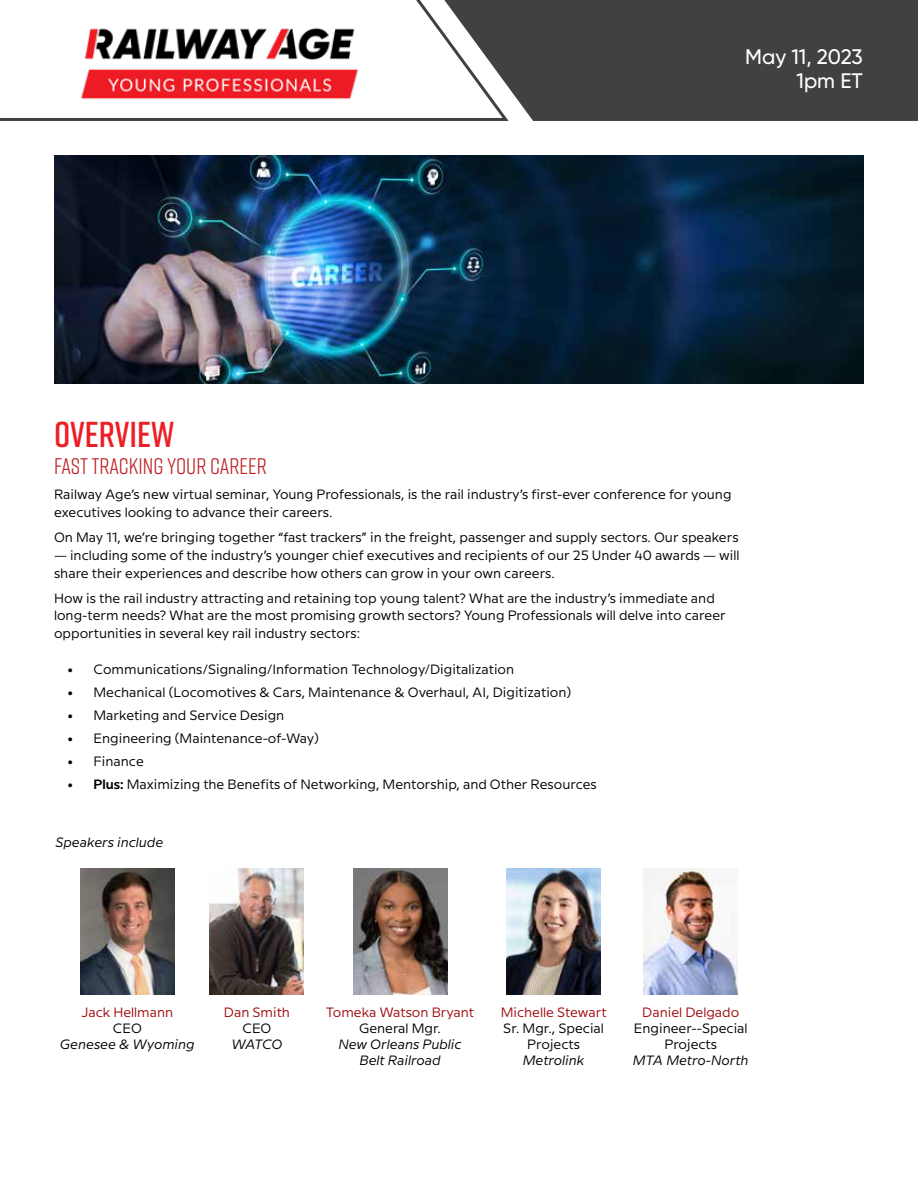
<style>
.page{position:relative;width:918px;height:1188px;background:#fff}
.page>*{position:absolute;margin:0;border:0;box-sizing:border-box;transform-origin:0 0}
.t1{font:600 36px "Rift";color:#ed1e25}
.t2{font:22.5px "Rift";color:#be1f24}
.t3{font:500 21px/24px "Gilroy";color:#fff;text-align:right}
.t4{font:13.5px/18px "Milliard";color:#000}
.t5{font:italic 13.5px/16.2px "Milliard";color:#000;text-align:center}
.t6{font:13.5px "Milliard";color:#9e0b0f}
.s1{font-weight:600}
</style>
<div class="page">
<div style="left:512px;top:0;width:406px;height:121px;background:#414042"></div>
<svg style="left:0;top:0;width:512px;height:121px"></svg>
<img style="left:64px;top:5px;width:312px;height:105px">
<img style="left:54px;top:155px;width:810px;height:229px">
<img style="left:80px;top:868px;width:94px;height:127px">
<img style="left:210px;top:868px;width:94px;height:127px">
<img style="left:507px;top:868px;width:94px;height:127px">
<img style="left:644px;top:868px;width:94px;height:127px">
<img style="left:353px;top:868px;width:94px;height:127px">
<h3 class="t3" style="left:745px;top:44px;width:119px">May 11, 2023<br>1pm ET</h3>
<h1 class="t1" style="left:54px;top:409px;width:122px">OVERVIEW</h1>
<h2 class="t2" style="left:54px;top:451px;width:214px">FAST TRACKING YOUR CAREER</h2>
<p class="t4" style="left:54px;top:484px;width:679px">Railway Age’s new virtual seminar, Young Professionals, is the rail industry’s first-ever conference for young executives looking to advance their careers.</p>
<p class="t4" style="left:54px;top:527px;width:686px">On May 11, we’re bringing together “fast trackers” in the freight, passenger and supply sectors. Our speakers</p>
<p class="t4" style="left:54px;top:545px;width:687px">— including some of the industry’s younger chief executives and recipients of our 25 Under 40 awards — will share their experiences and describe how others can grow in your own careers.</p>
<p class="t4" style="left:54px;top:588px;width:673px">How is the rail industry attracting and retaining top young talent? What are the industry’s immediate and long-term needs? What are the most promising growth sectors? Young Professionals will delve into career opportunities in several key rail industry sectors:</p>
<p class="t4" style="left:68px;top:660px;width:448px">• Communications/Signaling/Information Technology/Digitalization</p>
<p class="t4" style="left:68px;top:683px;width:505px">• Mechanical (Locomotives &amp; Cars, Maintenance &amp; Overhaul, AI, Digitization)</p>
<p class="t4" style="left:68px;top:706px;width:218px">• Marketing and Service Design</p>
<p class="t4" style="left:68px;top:729px;width:253px">• Engineering (Maintenance-of-Way)</p>
<p class="t4" style="left:68px;top:752px;width:78px">• Finance</p>
<p class="t4" style="left:68px;top:775px;width:531px">• <span class="s1">Plus:</span> Maximizing the Benefits of Networking, Mentorship, and Other Resources</p>
<p class="t5" style="left:55px;top:833px;width:109px">Speakers include</p>
<p class="t6" style="left:81px;top:1003px;width:93px">Jack Hellmann</p>
<p class="t4" style="left:113px;top:1018px;width:31px">CEO</p>
<p class="t5" style="left:60px;top:1036px;width:136px">Genesee &amp; Wyoming</p>
<p class="t6" style="left:224px;top:1003px;width:68px">Dan Smith</p>
<p class="t4" style="left:242px;top:1018px;width:31px">CEO</p>
<p class="t5" style="left:232px;top:1036px;width:52px">WATCO</p>
<p class="t6" style="left:326px;top:1003px;width:150px">Tomeka Watson Bryant</p>
<p class="t4" style="left:359px;top:1018px;width:83px">General Mgr.</p>
<p class="t5" style="left:338px;top:1036px;width:125px">New Orleans Public<br>Belt Railroad</p>
<p class="t6" style="left:501px;top:1003px;width:107px">Michelle Stewart</p>
<p class="t4" style="left:503px;top:1019px;width:102px;line-height:16.2px;text-align:center">Sr. Mgr., Special<br>Projects</p>
<p class="t5" style="left:523px;top:1052px;width:63px">Metrolink</p>
<p class="t6" style="left:642px;top:1003px;width:98px">Daniel Delgado</p>
<p class="t4" style="left:634px;top:1019px;width:115px;line-height:16.2px;text-align:center">Engineer--Special<br>Projects</p>
<p class="t5" style="left:633px;top:1052px;width:117px">MTA Metro-North</p>
</div>
